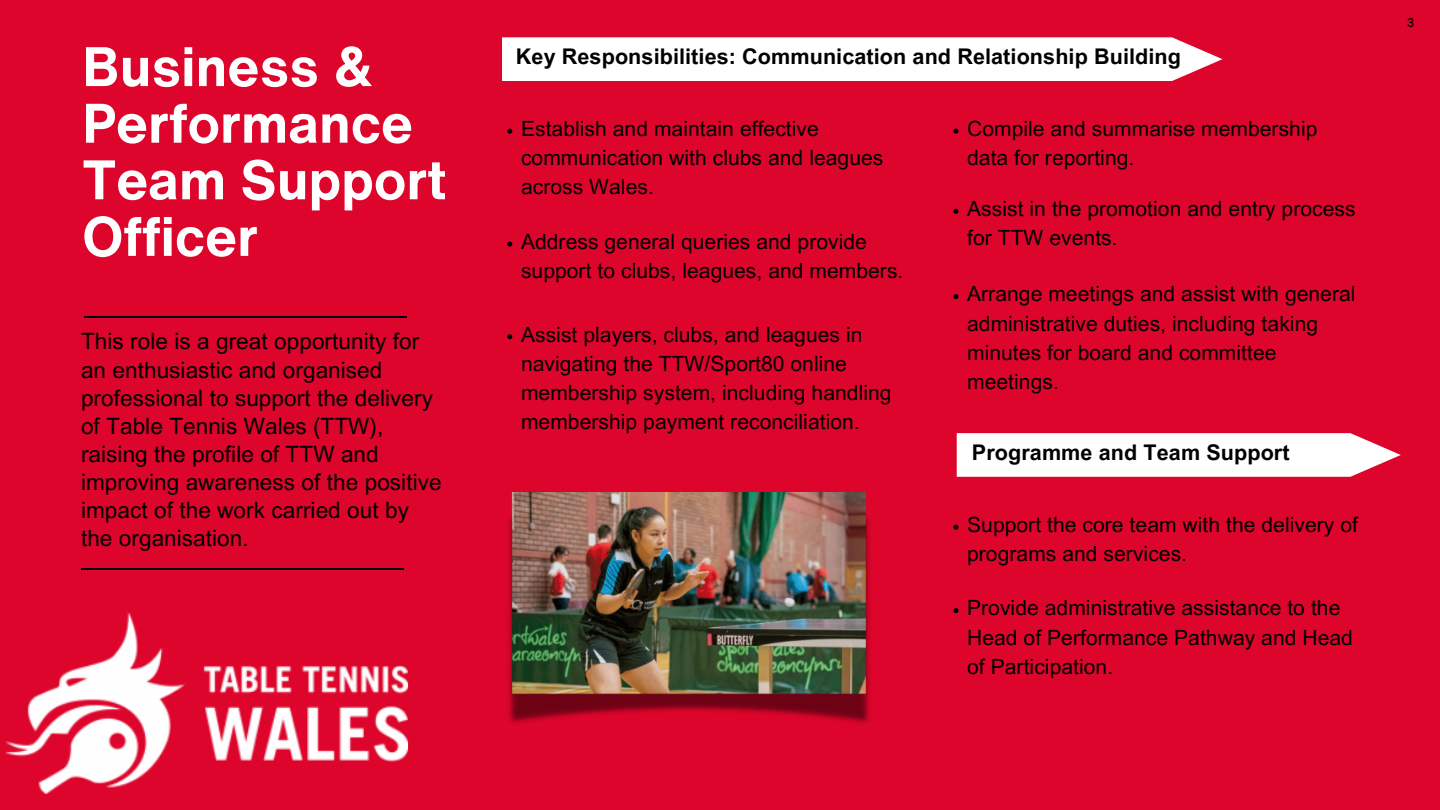
<style>
.page{position:relative;width:1440px;height:810px;background:#dd052b}
.page>*{position:absolute;margin:0;border:0;box-sizing:border-box;transform-origin:0 0}
.t1{font:700 54.6px/56.6px "Helvetica Now Text";letter-spacing:.005em;color:#fff}
.t2{font:22.5px/28.1px "Arial MT Pro";letter-spacing:.005em;color:#000}
.t3{font:700 21.6px "Arial MT Pro";letter-spacing:.005em;color:#000}
.t4{font:21px/29.2px "Arial MT Pro";letter-spacing:.005em;color:#000}
.t5{font:500 12px "Poppins";color:#000}
</style>
<div class="page">
<hr style="left:84px;top:316px;width:323px;height:1px;background:#000">
<hr style="left:81px;top:568px;width:323px;height:2px;background:#000">
<img style="left:5px;top:612px;width:404px;height:182px">
<img style="left:509px;top:492px;width:361px;height:231px">
<div style="left:502px;top:37px;width:721px;height:44px;background:#fff"></div>
<svg style="left:507px;top:129px;width:5px;height:5px"></svg>
<svg style="left:507px;top:242px;width:5px;height:5px"></svg>
<svg style="left:507px;top:334px;width:5px;height:5px"></svg>
<svg style="left:953px;top:129px;width:5px;height:5px"></svg>
<svg style="left:953px;top:209px;width:5px;height:5px"></svg>
<svg style="left:953px;top:294px;width:5px;height:5px"></svg>
<svg style="left:957px;top:433px;width:444px;height:44px;background:#fceff2"></svg>
<svg style="left:953px;top:525px;width:5px;height:5px"></svg>
<svg style="left:953px;top:608px;width:5px;height:5px"></svg>
<p class="t1" style="left:82px;top:37px;width:365px">Business &amp;<br>Performance<br>Team Support<br>Officer</p>
<h1 class="t2" style="left:81px;top:330px;width:362px">This role is a great opportunity for an enthusiastic and organised professional to support the delivery of Table Tennis Wales (TTW), raising the profile of TTW and improving awareness of the positive impact of the work carried out by the organisation.</h1>
<h2 class="t3" style="left:516px;top:48px;width:667px">Key Responsibilities: Communication and Relationship Building</h2>
<p class="t4" style="left:521px;top:117px;width:364px">Establish and maintain effective communication with clubs and leagues across Wales.</p>
<p class="t4" style="left:521px;top:229px;width:384px">Address general queries and provide support to clubs, leagues, and members.</p>
<p class="t4" style="left:521px;top:322px;width:372px">Assist players, clubs, and leagues in navigating the TTW/Sport80 online membership system, including handling membership payment reconciliation.</p>
<p class="t4" style="left:967px;top:117px;width:352px">Compile and summarise membership data for reporting.</p>
<p class="t4" style="left:967px;top:197px;width:390px">Assist in the promotion and entry process for TTW events.</p>
<p class="t4" style="left:967px;top:282px;width:390px">Arrange meetings and assist with general administrative duties, including taking minutes for board and committee meetings.</p>
<p class="t3" style="left:972px;top:444px;width:319px">Programme and Team Support</p>
<h2 class="t4" style="left:967px;top:513px;width:392px">Support the core team with the delivery of programs and services.</h2>
<p class="t4" style="left:967px;top:596px;width:387px">Provide administrative assistance to the<br>Head of Performance Pathway and Head of Participation.</p>
<p class="t5" style="left:1407px;top:16px;width:9px">3</p>
</div>
